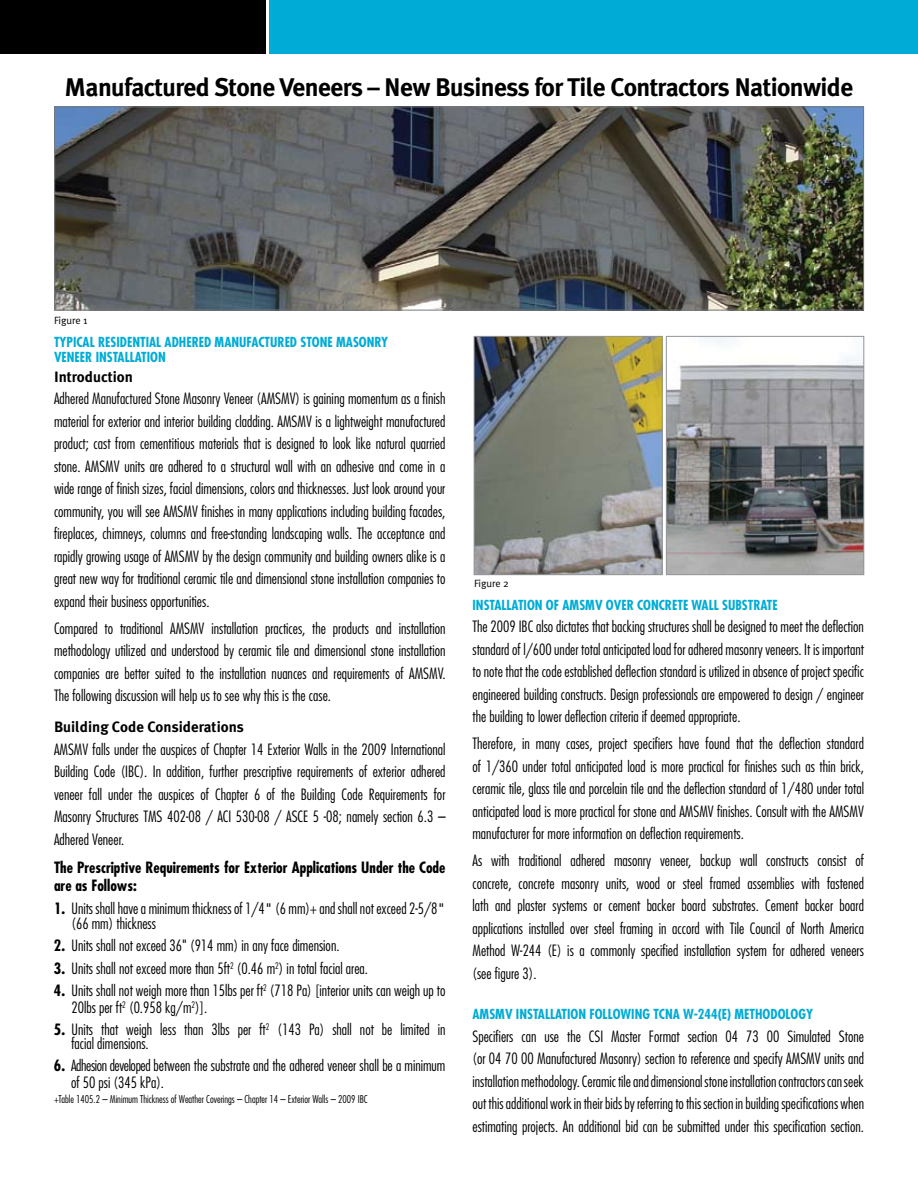
<style>
.page{position:relative;width:918px;height:1188px;background:#fff}
.page>*{position:absolute;margin:0;border:0;box-sizing:border-box;transform-origin:0 0}
.t1{font:700 25.5px "Meta Plus";letter-spacing:-.025em;color:#000}
.t2{font:300 condensed 15.15px/22.5px "Futura";color:#000;text-align:justify}
.t3{font:700 condensed 15.15px/18px "Futura";color:#000}
.t4{font:700 15px "Meta Plus";color:#000}
.t5{font:700 condensed 13.5px "Futura";color:#00acd5}
.t6{font:300 condensed 10.5px "Futura";color:#000}
.t7{font:10.5px "Meta Plus Normal";letter-spacing:-.005em;color:#000}
.s1{font-weight:700}
.s2{font-family:"Meta Plus Normal";font-weight:400;font-stretch:normal}
</style>
<div class="page">
<img style="left:56px;top:108px;width:806px;height:200px">
<div style="left:54px;top:106px;width:810px;height:204px;border:1px solid #76787a"></div>
<div style="left:0;top:0;width:265px;height:54px;background:#000"></div>
<div style="left:269px;top:0;width:649px;height:54px;background:#00acd5"></div>
<img style="left:668px;top:338px;width:194px;height:235px">
<div style="left:666px;top:336px;width:198px;height:239px;border:1px solid #939598"></div>
<img style="left:476px;top:338px;width:184px;height:235px">
<div style="left:474px;top:336px;width:188px;height:239px;border:1px solid #939598"></div>
<h1 class="t1" style="left:65px;top:73px;width:790px">Manufactured Stone Veneers – New Business for Tile Contractors Nationwide</h1>
<p class="t7" style="left:54px;top:315px;width:35px">Figure 1</p>
<p class="t5" style="left:54px;top:333px;width:20px">TYPICAL</p>
<p class="t5" style="left:98px;top:333px;width:49px">RESIDENTIAL</p>
<p class="t5" style="left:165px;top:333px;width:29px">ADHERED</p>
<p class="t5" style="left:215px;top:333px;width:175px">MANUFACTURED STONE MASONRY</p>
<p class="t5" style="left:54px;top:348px;width:66px">VENEER INSTALLATI</p>
<p class="t5" style="left:150px;top:348px;width:17px">ON</p>
<p class="t4" style="left:54px;top:368px;width:80px">Introduction</p>
<p class="t2" style="left:54px;top:388px;width:393px">Adhered Manufactured Stone Masonry Veneer (AMSMV) is gaining momentum as a finish material for exterior and interior building cladding. AMSMV is a lightweight manufactured product; cast from cementitious materials that is designed to look like natural quarried stone. AMSMV units are adhered to a structural wall with an adhesive and come in a wide range of finish sizes, facial dimensions, colors and thicknesses. Just look around your community, you will see AMSMV finishes in many applications including building facades, fireplaces, chimneys, columns and free-standing landscaping walls. The acceptance and rapidly growing usage of AMSMV by the design community and building owners alike is a great new way for traditional ceramic tile and dimensional stone installation companies to expand their business opportunities.</p>
<p class="t2" style="left:54px;top:617px;width:393px">Compared to traditional AMSMV installation practices, the products and installation methodology utilized and understood by ceramic tile and dimensional stone installation companies are better suited to the installation nuances and requirements of AMSMV.<br>The following discussion will help us to see why this is the case.</p>
<p class="t4" style="left:54px;top:718px;width:191px">Building Code Considerations</p>
<p class="t2" style="left:54px;top:738px;width:393px">AMSMV falls under the auspices of Chapter 14 Exterior Walls in the 2009 International Building Code (IBC). In addition, further prescriptive requirements of exterior adhered veneer fall under the auspices of Chapter 6 of the Building Code Requirements for Masonry Structures TMS 402-08 / ACI 530-08 / ASCE 5 -08; namely section 6.3 – Adhered Veneer.</p>
<p class="t3" style="left:54px;top:859px;width:393px">THE PRESCRIPTIVE REQUIREMENTS FOR EXTERIOR APPLICATIONS UNDER THE CODE<br>ARE AS FOLLOWS:</p>
<p class="t2" style="left:71px;top:901px;width:376px;line-height:15px;text-indent:-17px"><span class="s1">1.</span> Units shall have a minimum thickness of 1/4<span class="s2">"</span> (6 mm)+ and shall not exceed 2-5/8<span class="s2">" </span>(66 mm) thickness</p>
<p class="t2" style="left:54px;top:934px;width:287px"><span class="s1">2.</span> Units shall not exceed 36" (914 mm) in any face dimension.</p>
<p class="t2" style="left:54px;top:957px;width:316px"><span class="s1">3.</span> Units shall not exceed more than 5ft<sup>2</sup> (0.46 m<sup>2</sup>) in total facial area.</p>
<p class="t2" style="left:71px;top:982px;width:376px;line-height:16.5px;text-indent:-17px"><span class="s1">4.</span> Units shall not weigh more than 15lbs per ft<sup>2</sup> (718 Pa) [interior units can weigh up to<br>20lbs per ft<sup>2</sup> (0.958 kg/m<sup>2</sup>)].</p>
<p class="t2" style="left:71px;top:1023px;width:376px;line-height:13.5px;text-indent:-17px"><span class="s1">5.</span> Units that weigh less than 3lbs per ft<sup>2</sup> (143 Pa) shall not be limited in facial dimensions.</p>
<p class="t2" style="left:71px;top:1057px;width:376px;line-height:16.5px;text-indent:-17px"><span class="s1">6.</span> Adhesion developed between the substrate and the adhered veneer shall be a minimum of 50 psi (345 kPa).</p>
<p class="t6" style="left:54px;top:1093px;width:315px">+Table 1405.2 – Minimum Thickness of Weather Coverings – Chapter 14 – Exterior Walls – 2009 IBC</p>
<p class="t7" style="left:474px;top:577px;width:36px">Figure 2</p>
<p class="t5" style="left:472px;top:596px;width:24px">INSTALLATI</p>
<p class="t5" style="left:527px;top:596px;width:95px">ON OF AMSMV OVER</p>
<p class="t5" style="left:637px;top:596px;width:29px">CONCRETE</p>
<p class="t5" style="left:692px;top:596px;width:64px">WALL SUBSTRATE</p>
<p class="t2" style="left:472px;top:615px;width:393px">The 2009 IBC also dictates that backing structures shall be designed to meet the deflection standard of l/600 under total anticipated load for adhered masonry veneers. It is important to note that the code established deflection standard is utilized in absence of project specific engineered building constructs. Design professionals are empowered to design / engineer the building to lower deflection criteria if deemed appropriate.</p>
<p class="t2" style="left:472px;top:732px;width:393px">Therefore, in many cases, project specifiers have found that the deflection standard of 1/360 under total anticipated load is more practical for finishes such as thin brick, ceramic tile, glass tile and porcelain tile and the deflection standard of 1/480 under total anticipated load is more practical for stone and AMSMV finishes. Consult with the AMSMV manufacturer for more information on deflection requirements.</p>
<p class="t2" style="left:472px;top:849px;width:393px">As with traditional adhered masonry veneer, backup wall constructs consist of concrete, concrete masonry units, wood or steel framed assemblies with fastened lath and plaster systems or cement backer board substrates. Cement backer board applications installed over steel framing in accord with Tile Council of North America Method W-244 (E) is a commonly specified installation system for adhered veneers (see figure 3).</p>
<p class="t5" style="left:472px;top:1006px;width:67px">AMSMV INSTALLATI</p>
<p class="t5" style="left:571px;top:1006px;width:244px">ON FOLLOWING TCNA W-244(E) METHODOLOGY</p>
<p class="t2" style="left:472px;top:1025px;width:393px">Specifiers can use the CSI Master Format section 04 73 00 Simulated Stone (or 04 70 00 Manufactured Masonry) section to reference and specify AMSMV units and installation methodology. Ceramic tile and dimensional stone installation contractors can seek out this additional work in their bids by referring to this section in building specifications when estimating projects. An additional bid can be submitted under this specification section.</p>
</div>
